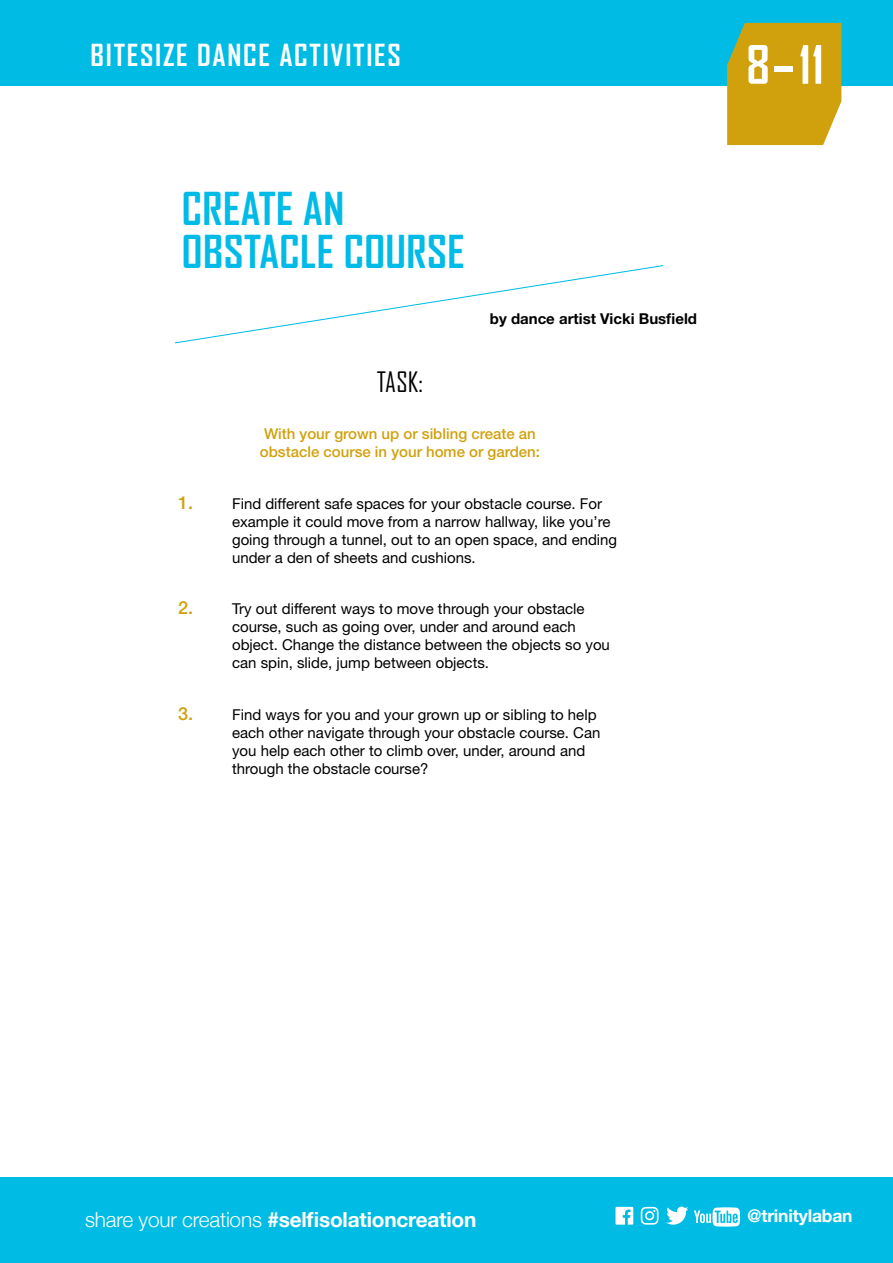
<style>
.page{position:relative;width:893px;height:1263px;background:#fff}
.page>*{position:absolute;margin:0;border:0;box-sizing:border-box;transform-origin:0 0}
.t1{font:700 50.7px "Agency FB";color:#fff}
.Header_1{font:700 43.5px/43.5px "Agency FB";letter-spacing:.01em;color:#00bbe7}
.t2{font:700 29.25px "Agency FB";letter-spacing:.06em;color:#fff}
.Header_2{font:27px "Agency FB";color:#000}
.t3{font:700 20.85px "Helvetica Neue";letter-spacing:-.01em;color:#fff}
.t4{font:700 17.55px "Helvetica Neue";letter-spacing:-.01em;color:#fff}
.Header_2-2{font:15px/18px "Helvetica Neue LT Std";color:#000}
.Header_2-3{font:500 15px/18px "Helvetica Neue LT Std";color:#d1a10d}
.Body_text{font:700 15px "Helvetica Neue LT Std";color:#000}
.s1{font-weight:500;font-size:18px;color:#d1a10d}
.s2{font-weight:300}
</style>
<div class="page">
<div style="left:0;top:0;width:893px;height:85px;background:#00bce4"></div>
<div style="left:0;top:1178px;width:893px;height:85px;background:#00bce4"></div>
<svg style="left:694px;top:1207px;width:46px;height:19px"></svg>
<svg style="left:615px;top:1207px;width:18px;height:17px"></svg>
<svg style="left:666px;top:1206px;width:22px;height:18px"></svg>
<svg style="left:641px;top:1207px;width:17px;height:17px"></svg>
<svg style="left:727px;top:23px;width:114px;height:122px;background:#cba41a"></svg>
<svg style="left:175px;top:265px;width:489px;height:79px"></svg>
<h3 class="t2" style="left:91px;top:38px;width:312px">BITESIZE DANCE ACTIVITIES</h3>
<h1 class="t1" style="left:746px;top:35px;width:79px">8–11</h1>
<h1 class="Header_1" style="left:182px;top:187px;width:284px">CREATE AN<br>OBSTACLE COURSE</h1>
<p class="Body_text" style="left:490px;top:309px;width:209px">by dance artist Vicki Busfield</p>
<h2 class="Header_2" style="left:377px;top:366px;width:48px">TASK:</h2>
<h2 class="Header_2-3" style="left:260px;top:425px;width:282px">With your grown up or sibling create an obstacle course in your home or garden:</h2>
<h2 class="Header_2-2" style="left:232px;top:494px;width:387px;text-indent:-54px"><span class="s1">1.</span> Find different safe spaces for your obstacle course. For example it could move from a narrow hallway, like you’re going through a tunnel, out to an open space, and ending under a den of sheets and cushions.</h2>
<h2 class="Header_2-2" style="left:232px;top:600px;width:379px;text-indent:-54px"><span class="s1">2.</span> Try out different ways to move through your obstacle course, such as going over, under and around each object. Change the distance between the objects so you can spin, slide, jump between objects.</h2>
<h2 class="Header_2-2" style="left:232px;top:705px;width:370px;text-indent:-54px"><span class="s1">3.</span> Find ways for you and your grown up or sibling to help each other navigate through your obstacle course. Can you help each other to climb over, under, around and through the obstacle course?</h2>
<h3 class="t3" style="left:85px;top:1203px;width:393px"><span class="s2">share your creations</span> #selfisolationcreation</h3>
<p class="t4" style="left:747px;top:1202px;width:107px">@trinitylaban</p>
</div>
